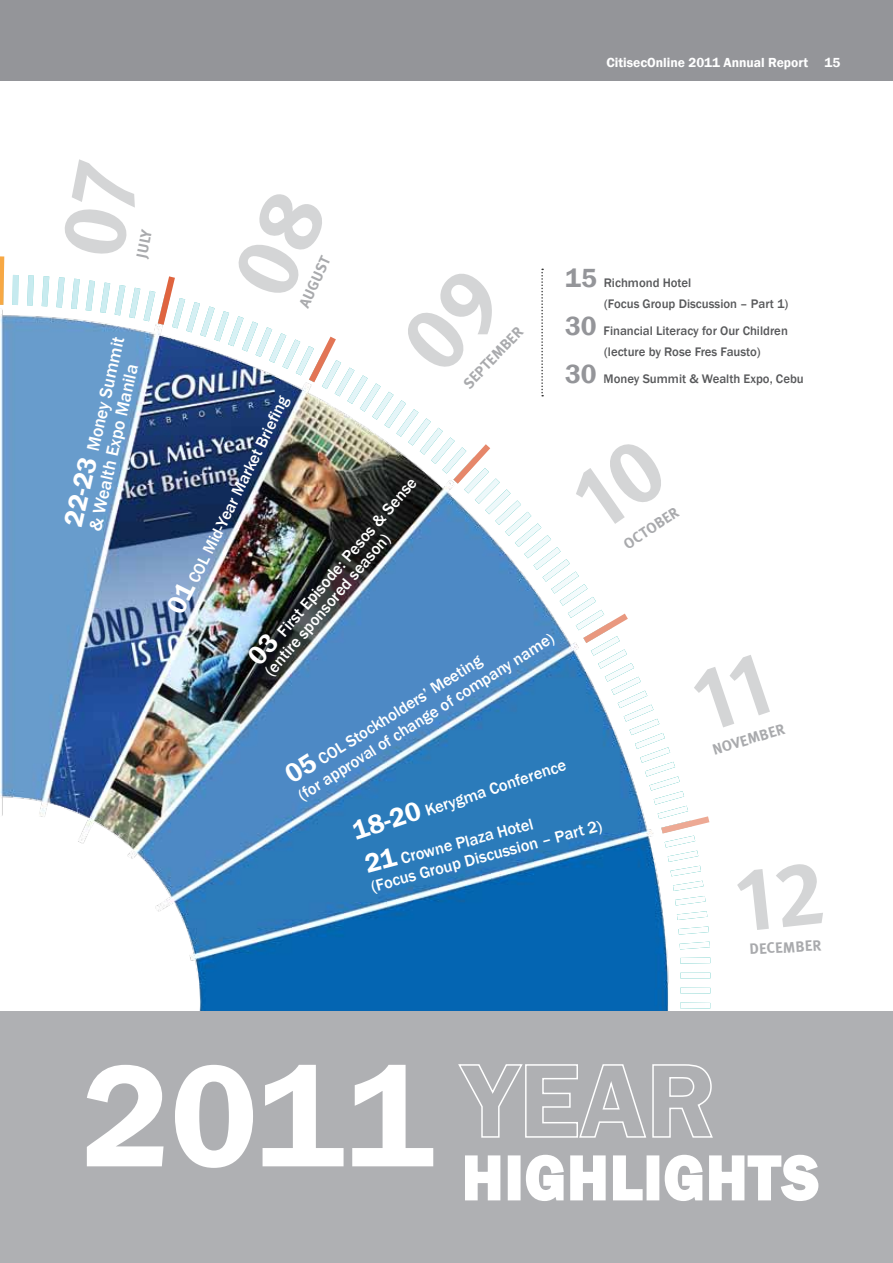
<style>
.page{position:relative;width:893px;height:1263px;background:#fff}
.page>*{position:absolute;margin:0;border:0;box-sizing:border-box;transform-origin:0 0}
.t1{font:600 150px "Franklin Gothic";color:#fff}
.t2{font:600 63px "Franklin Gothic";letter-spacing:.03em;color:#fff}
.t3{font:500 18px/19.6px "Franklin Gothic";color:#fff}
.t4{font:500 16.5px/19.5px "Franklin Gothic";color:#fff}
.t5{font:700 15px "Meta Pro";color:#a9aaad}
.t6{font:600 13.5px "Franklin Gothic";color:#fff}
.t7{font:500 12.75px/21px "Franklin Gothic";color:#58595b}
.s1{font-weight:600;font-size:27px}
.s2{font-weight:600;font-size:27px;color:#949599}
</style>
<div class="page">
<div style="left:0;top:0;width:893px;height:81px;background:#949599"></div>
<img style="left:0;top:268px;width:892px;height:744px">
<div style="left:0;top:1012px;width:893px;height:251px;background:#afb0b3"></div>
<svg style="left:465px;top:1155px;width:36px;height:46px"></svg>
<div style="left:508px;top:1155px;width:13px;height:45px;border:3px solid #fff"></div>
<svg style="left:526px;top:1154px;width:117px;height:47px"></svg>
<div style="left:647px;top:1155px;width:12px;height:45px;border:3px solid #fff"></div>
<svg style="left:664px;top:1154px;width:155px;height:47px"></svg>
<svg style="left:458px;top:1064px;width:255px;height:74px"></svg>
<svg style="left:0;top:256px;width:7px;height:55px"></svg>
<svg style="left:304px;top:330px;width:37px;height:59px"></svg>
<svg style="left:153px;top:270px;width:26px;height:61px"></svg>
<svg style="left:577px;top:608px;width:57px;height:41px"></svg>
<svg style="left:655px;top:812px;width:61px;height:26px"></svg>
<svg style="left:447px;top:438px;width:49px;height:52px"></svg>
<svg style="left:541px;top:269px;width:2px;height:127px"></svg>
<svg style="left:231px;top:268px;width:98px;height:33px"></svg>
<svg style="left:398px;top:268px;width:112px;height:108px"></svg>
<svg style="left:568px;top:435px;width:103px;height:97px"></svg>
<svg style="left:690px;top:655px;width:80px;height:77px"></svg>
<svg style="left:736px;top:862px;width:88px;height:69px"></svg>
<p class="t6" style="left:606px;top:54px;width:235px">CitisecOnline 2011 Annual Report 15</p>
<p class="t5" style="left:132px;top:256px;width:30px;rotate:-79deg">July</p>
<p class="t3" style="left:66px;top:524px;width:195px;rotate:-77deg"><span class="s1">22-23</span> Money Summit &amp; Wealth Expo Manila</p>
<p class="t5" style="left:295px;top:303px;width:56px;rotate:-65deg">August</p>
<p class="t5" style="left:459px;top:379px;width:81px;rotate:-46deg">Septem ber</p>
<p class="t7" style="left:604px;top:272px;width:186px;text-indent:-39px"><span class="s2">15</span> Richmond Hotel<br>(Focus Group Discussion – Part 1)</p>
<p class="t7" style="left:604px;top:320px;width:185px;text-indent:-39px"><span class="s2">30</span> Financial Literacy for Our Children (lecture by Rose Fres Fausto)</p>
<p class="t7" style="left:565px;top:368px;width:240px"><span class="s2">30</span> Money Summit &amp; Wealth Expo, Cebu</p>
<p class="t4" style="left:169px;top:610px;width:243px;rotate:-64deg"><span class="s1">01</span> COL Mid-Year Market Briefi ng</p>
<p class="t4" style="left:249px;top:657px;width:244px;line-height:16.6px;rotate:-49deg"><span class="s1">03</span> First Episode: Pesos &amp; Sense (entire sponsored season)</p>
<p class="t4" style="left:284px;top:771px;width:301px;rotate:-32deg"><span class="s1">05</span> COL Stockholders’ Meeting<br>(for approval of change of company name)</p>
<p class="t4" style="left:352px;top:827px;width:224px;rotate:-19deg"><span class="s1">18-20</span> Kerygma Conference</p>
<p class="t4" style="left:364px;top:858px;width:240px;rotate:-15deg"><span class="s1">21</span> Crowne Plaza Hotel<br>(Focus Group Discussion – Part 2)</p>
<p class="t5" style="left:620px;top:537px;width:64px;rotate:-33deg">october</p>
<p class="t5" style="left:710px;top:741px;width:76px;rotate:-17deg">Novem ber</p>
<p class="t5" style="left:749px;top:939px;width:73px;rotate:-3deg">Decem ber</p>
<p class="t1" style="left:82px;top:1024px;width:353px">2011</p>
<p class="t2" style="left:462px;top:1139px;width:358px">High lights</p>
</div>
